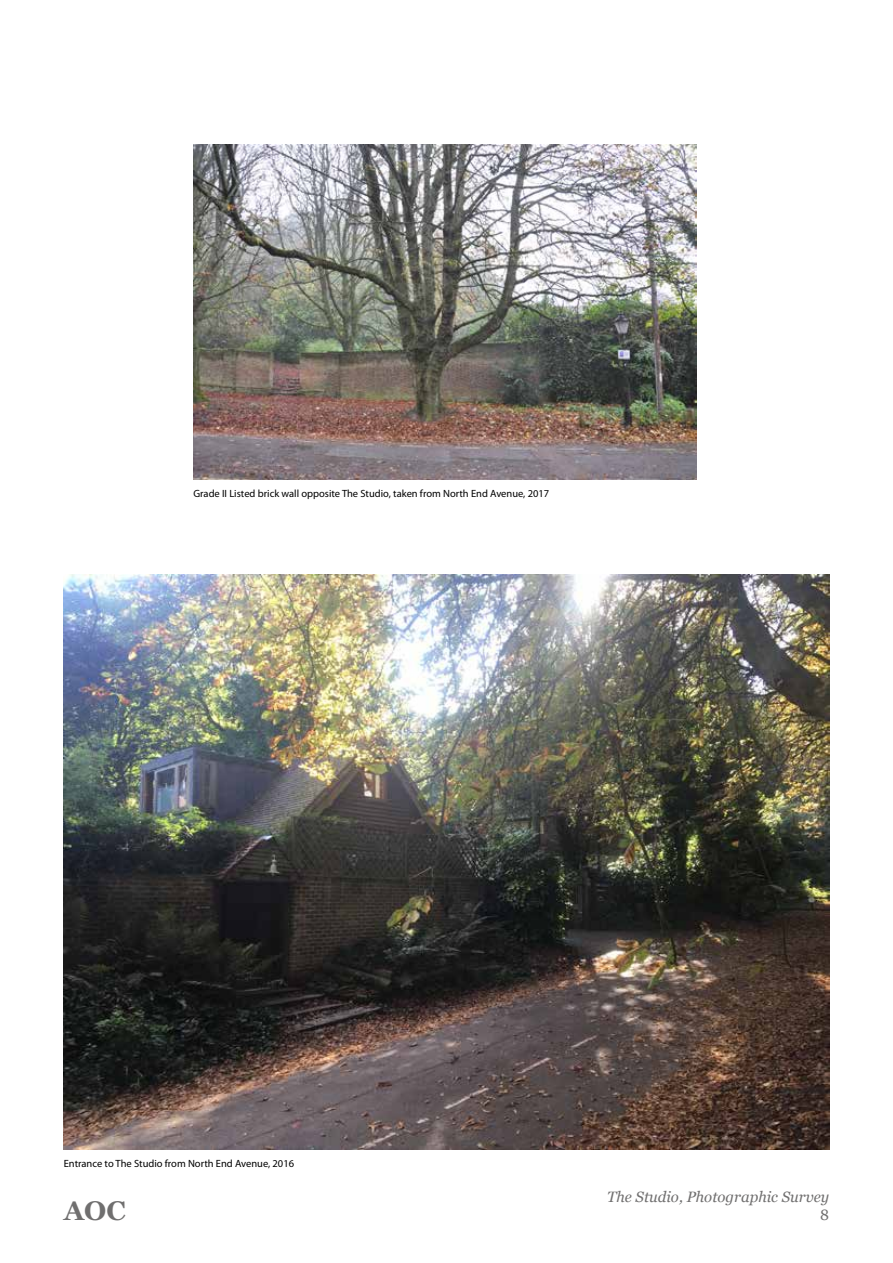
<style>
.page{position:relative;width:893px;height:1263px;background:#fff}
.page>*{position:absolute;margin:0;border:0;box-sizing:border-box;transform-origin:0 0}
.t1{font:700 27px "Georgia";color:#706f6f}
.t2{font:italic 15px "Georgia";color:#706f6f}
.t3{font:15px "Georgia";color:#706f6f}
.t4{font:10.5px "Myriad Pro";color:#000}
</style>
<div class="page">
<img style="left:64px;top:575px;width:765px;height:574px">
<img style="left:193px;top:145px;width:504px;height:334px">
<p class="t4" style="left:193px;top:488px;width:357px">Grade II Listed brick wall opposite The Studio, taken from North End Avenue, 2017</p>
<p class="t4" style="left:64px;top:1158px;width:232px">Entrance to The Studio from North End Avenue, 2016</p>
<h1 class="t1" style="left:64px;top:1191px;width:63px">AOC</h1>
<h2 class="t2" style="left:607px;top:1186px;width:223px">The Studio, Photographic Survey</h2>
<h2 class="t3" style="left:820px;top:1204px;width:10px">8</h2>
</div>
